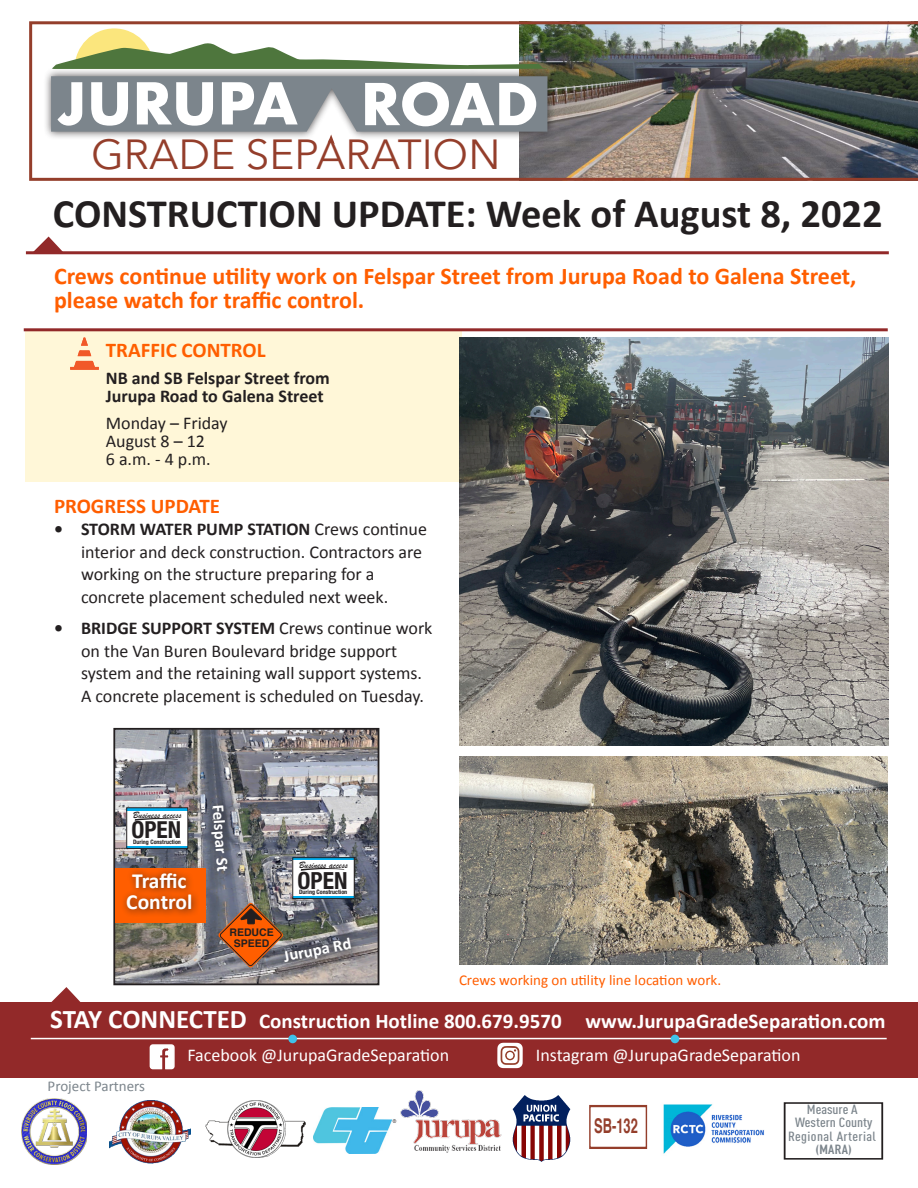
<style>
.page{position:relative;width:918px;height:1188px;background:#fff}
.page>*{position:absolute;margin:0;border:0;box-sizing:border-box;transform-origin:0 0}
.t1{font:41.85px "Avenir Next";color:#922929}
.t2{font:700 40.5px "Calibri";color:#231f20}
.t3{font:700 24px/24px "Calibri";color:#ff5e00}
.t4{font:700 condensed 23.4px "Helvetica Neue";color:#231f20}
.t5{font:700 21.6px/21.6px "Calibri";letter-spacing:-.005em;color:#fff}
.t6{font:700 21px "Calibri";color:#fff}
.t7{font:700 21px "Calibri";color:#ff5e00}
.t8{font:700 20.4px "Helvetica";color:#943e2b;scale:.63 1}
.t9{font:18px/22.5px "Calibri";color:#231f20}
.t10{font:18px "Calibri";color:#fff}
.t11{font:700 18px/18px "Calibri";color:#231f20}
.t12{font:700 16.65px "Calibri";color:#fff}
.t13{font:15px "Calibri";color:#ff5e00}
.t14{font:15px "Calibri";color:#7c858c}
.t15{font:500 13.2px/13.2px "DIN Cond";color:#7c858c;text-align:center;scale:1.16 1}
.t16{font:700 10.5px/10.5px "Helvetica";color:#231f20;text-align:center}
.t17{font:9.9px "Brush Script";color:#231f20}
.t18{font:9.75px "Brush Script";color:#231f20}
.t19{font:700 condensed 6px "Helvetica Neue";color:#231f20}
.s1{font-size:42px;color:#943e2b}
.s2{font-weight:700}
.s3{font-size:27px}
.s4{font-family:"DIN Condensed";font-weight:700}
</style>
<div class="page">
<div style="left:25px;top:329px;width:436px;height:153px;background:#fff7d8"></div>
<img style="left:29px;top:21px;width:889px;height:160px">
<svg style="left:52px;top:28px;width:495px;height:42px"></svg>
<svg style="left:34px;top:237px;width:28px;height:14px"></svg>
<div style="left:0;top:1002px;width:918px;height:75px;background:#922929"></div>
<svg style="left:51px;top:987px;width:30px;height:15px"></svg>
<svg style="left:497px;top:1043px;width:26px;height:25px"></svg>
<div style="left:507px;top:1052px;width:6px;height:7px;border:2px solid #fff;border-radius:50%"></div>
<svg style="left:149px;top:1044px;width:26px;height:26px"></svg>
<hr style="left:31px;top:1038px;width:856px;height:1px;background:#fff">
<div style="left:288px;top:1035px;width:9px;height:8px;background:#3fc1e9;border-radius:50%"></div>
<div style="left:671px;top:1035px;width:8px;height:8px;background:#3fc1e9;border-radius:50%"></div>
<img style="left:22px;top:1099px;width:65px;height:66px">
<img style="left:110px;top:1101px;width:81px;height:63px">
<img style="left:401px;top:1090px;width:101px;height:63px">
<img style="left:512px;top:1096px;width:59px;height:65px">
<img style="left:206px;top:1101px;width:99px;height:56px">
<img style="left:313px;top:1107px;width:84px;height:46px">
<img style="left:663px;top:1104px;width:101px;height:50px">
<div style="left:589px;top:1105px;width:58px;height:44px;border:2px solid #943e2b"></div>
<div style="left:784px;top:1102px;width:99px;height:58px;border:2px solid #231f20"></div>
<hr style="left:26px;top:251px;width:863px;height:3px;background:#922929">
<hr style="left:24px;top:328px;width:864px;height:3px;background:#922929">
<img style="left:459px;top:756px;width:428px;height:209px">
<svg style="left:70px;top:337px;width:29px;height:33px"></svg>
<img style="left:116px;top:731px;width:260px;height:251px">
<div style="left:113px;top:728px;width:266px;height:257px;border:2px solid #231f20"></div>
<svg style="left:204px;top:797px;width:34px;height:84px;background:#656977"></svg>
<svg style="left:277px;top:931px;width:84px;height:41px;background:#777577"></svg>
<div style="left:292px;top:859px;width:62px;height:38px;background:#fff"></div>
<hr style="left:293px;top:858px;width:61px;height:2px;background:#00aeef">
<svg style="left:301px;top:868px;width:43px;height:3px"></svg>
<hr style="left:293px;top:896px;width:62px;height:3px;background:#00aeef">
<div style="left:292px;top:857px;width:63px;height:42px;border:1px solid #231f20"></div>
<div style="left:115px;top:868px;width:90px;height:55px;background:#ff5e00"></div>
<div style="left:121px;top:867px;width:79px;height:51px;background:#231f20;opacity:.75"></div>
<div style="left:126px;top:809px;width:62px;height:38px;background:#fff"></div>
<hr style="left:127px;top:808px;width:61px;height:2px;background:#00aeef">
<svg style="left:135px;top:818px;width:43px;height:3px"></svg>
<hr style="left:127px;top:846px;width:61px;height:3px;background:#00aeef">
<div style="left:126px;top:807px;width:62px;height:42px;border:1px solid #231f20"></div>
<svg style="left:218px;top:903px;width:65px;height:65px;background:#ab653e"></svg>
<img style="left:459px;top:338px;width:430px;height:407px">
<p class="t1" style="left:92px;top:119px;width:410px">GRADE SEP<span class="s1">ARATION</span></p>
<p class="t2" style="left:53px;top:188px;width:831px">CONSTRUCTION UPDATE: Week of August 8, 2022</p>
<p class="t3" style="left:54px;top:264px;width:804px">Crews continue utility work on Felspar Street from Jurupa Road to Galena Street, please watch for traffic control.</p>
<p class="t7" style="left:106px;top:336px;width:161px">TRAFFIC CONTROL</p>
<p class="t11" style="left:106px;top:369px;width:226px">NB and SB Felspar Street from<br>Jurupa Road to Galena Street</p>
<p class="t9" style="left:106px;top:411px;width:123px">Monday – Friday</p>
<p class="t9" style="left:106px;top:429px;width:101px">August 8 – 12</p>
<p class="t9" style="left:106px;top:447px;width:107px">6 a.m. - 4 p.m.</p>
<p class="t7" style="left:54px;top:492px;width:168px">PROGRESS UPDATE</p>
<p class="t9" style="left:81px;top:518px;width:348px;text-indent:-27px"><span class="s2">• STORM WATER PUMP STATION</span> Crews continue interior and deck construction. Contractors are working on the structure preparing for a concrete placement scheduled next week.</p>
<p class="t9" style="left:81px;top:617px;width:353px;text-indent:-27px"><span class="s2">• BRIDGE SUPPORT SYSTEM</span> Crews continue work on the Van Buren Boulevard bridge support system and the retaining wall support systems.<br>A concrete placement is scheduled on Tuesday.</p>
<p class="t18" style="left:133px;top:808px;width:50px">Business access</p>
<p class="t19" style="left:133px;top:837px;width:49px">During Construction</p>
<p class="t4" style="left:131px;top:811px;width:51px">OPEN</p>
<p class="t5" style="left:126px;top:870px;width:68px">Traffic<br>Control</p>
<p class="t12" style="left:229px;top:804px;width:68px;rotate:86deg">Felspar St</p>
<p class="t17" style="left:299px;top:858px;width:50px">Business access</p>
<p class="t19" style="left:299px;top:887px;width:50px">During Construction</p>
<p class="t4" style="left:298px;top:861px;width:51px">OPEN</p>
<p class="t16" style="left:229px;top:927px;width:46px">REDUCE<br>SPEED</p>
<p class="t12" style="left:282px;top:946px;width:70px;rotate:-11deg">Jurupa Rd</p>
<p class="t13" style="left:459px;top:970px;width:264px">Crews working on utility line location work.</p>
<p class="t6" style="left:50px;top:1007px;width:837px"><span class="s3">STAY CONNECTED</span> Construction Hotline 800.679.9570 www.JurupaGradeSeparation.com</p>
<p class="t14" style="left:48px;top:1076px;width:99px">Project Partners</p>
<p class="t10" style="left:187px;top:1044px;width:263px">Facebook @JurupaGradeSeparation</p>
<p class="t10" style="left:536px;top:1044px;width:266px">Instagram @JurupaGradeSeparation</p>
<p class="t8" style="left:594px;top:1110px;width:71px">SB-132</p>
<p class="t15" style="left:788px;top:1103px;width:77px">Measure A<br>Western County<br>Regional Arterial <span class="s4">(MARA)</span></p>
</div>
